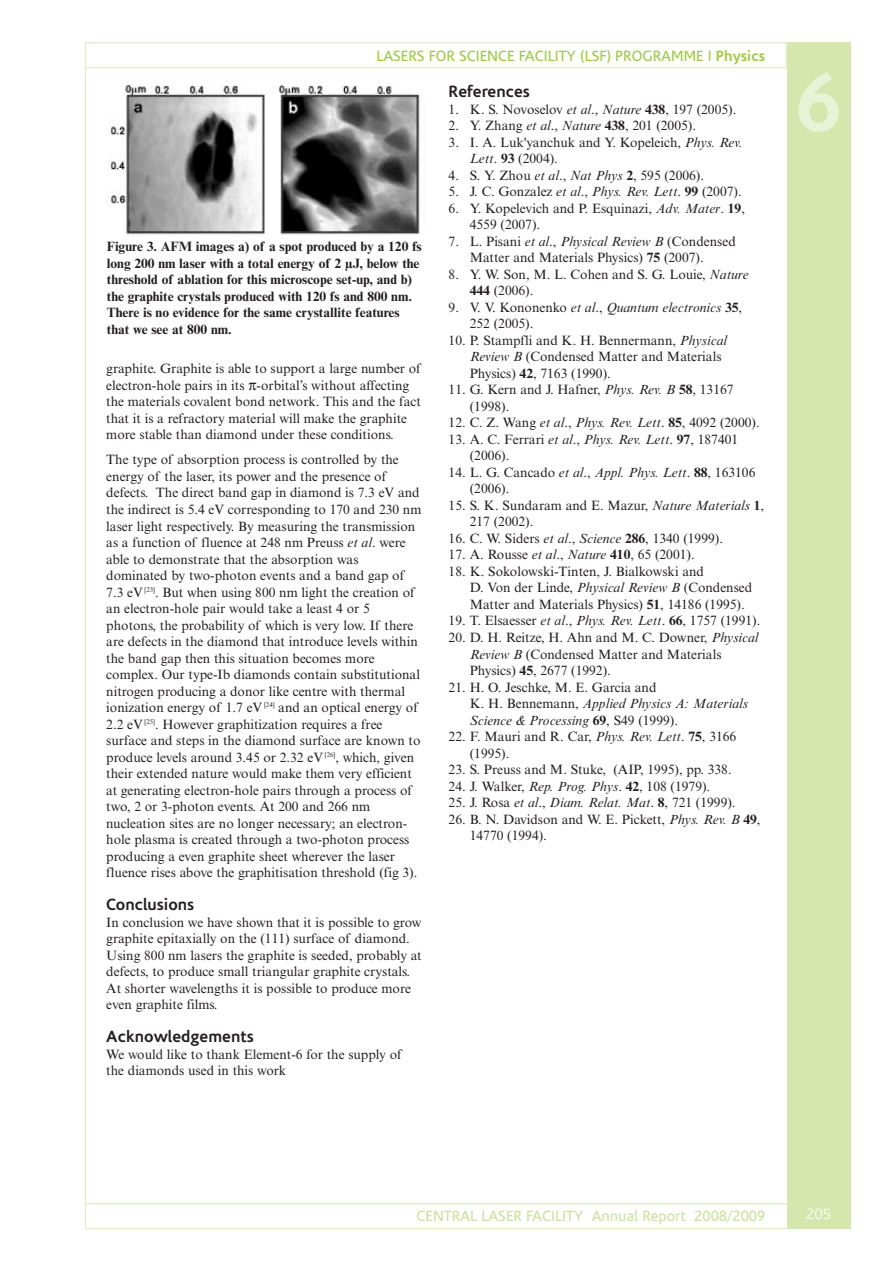
<style>
.page{position:relative;width:893px;height:1263px;background:#fff}
.page>*{position:absolute;margin:0;border:0;box-sizing:border-box;transform-origin:0 0}
.t1{font:700 84px "Corisande";color:#e8f2d4}
.t2{font:700 16.5px "Corisande";color:#231f20}
.t3{font:15px "Corisande";color:#9ecb3a}
.t4{font:15px "Corisande";color:#cce29a}
.t5{font:300 15px "Corisande";color:#fff}
.t6{font:13.5px/16.5px "Times NRMT";color:#231f20}
.t7{font:700 13.5px/16.5px "Times NRMT";color:#231f20}
.s1{font-weight:700}
.s2{font-style:italic}
</style>
<div class="page">
<div style="left:85px;top:1203px;width:765px;height:26px;border:1px solid #dfecc1"></div>
<div style="left:85px;top:43px;width:702px;height:25px;border:1px solid #dfecc1"></div>
<div style="left:787px;top:43px;width:63px;height:1186px;background:#d6e7ae"></div>
<img style="left:108px;top:85px;width:313px;height:150px">
<p class="t3" style="left:376px;top:50px;width:391px">LASERS FOR SCIENCE FACILITY (LSF) PROGRAMME I <span class="s1">Physics</span></p>
<p class="t7" style="left:107px;top:240px;width:316px">Figure 3. AFM images a) of a spot produced by a 120 fs long 200 nm laser with a total energy of 2 µJ, below the threshold of ablation for this microscope set-up, and b) the graphite crystals produced with 120 fs and 800 nm.<br>There is no evidence for the same crystallite features that we see at 800 nm.</p>
<p class="t6" style="left:106px;top:362px;width:316px">graphite. Graphite is able to support a large number of electron-hole pairs in its -orbital’s without affecting the materials covalent bond network. This and the fact that it is a refractory material will make the graphite more stable than diamond under these conditions.</p>
<p class="t6" style="left:106px;top:453px;width:317px">The type of absorption process is controlled by the energy of the laser, its power and the presence of defects. The direct band gap in diamond is 7.3 eV and the indirect is 5.4 eV corresponding to 170 and 230 nm laser light respectively. By measuring the transmission as a function of fluence at 248 nm Preuss <span class="s2">et al</span>. were able to demonstrate that the absorption was dominated by two-photon events and a band gap of 7.3 eV <sup>[23]</sup>. But when using 800 nm light the creation of an electron-hole pair would take a least 4 or 5 photons, the probability of which is very low. If there are defects in the diamond that introduce levels within the band gap then this situation becomes more complex. Our type-Ib diamonds contain substitutional nitrogen producing a donor like centre with thermal ionization energy of 1.7 eV <sup>[24]</sup> and an optical energy of 2.2 eV <sup>[25]</sup>. However graphitization requires a free surface and steps in the diamond surface are known to produce levels around 3.45 or 2.32 eV <sup>[26]</sup>, which, given their extended nature would make them very efficient at generating electron-hole pairs through a process of two, 2 or 3-photon events. At 200 and 266 nm nucleation sites are no longer necessary; an electron&shy;hole plasma is created through a two-photon process producing a even graphite sheet wherever the laser fluence rises above the graphitisation threshold (fig 3).</p>
<p class="t2" style="left:106px;top:898px;width:90px">Conclusions</p>
<p class="t6" style="left:106px;top:915px;width:317px">In conclusion we have shown that it is possible to grow graphite epitaxially on the (111) surface of diamond.<br>Using 800 nm lasers the graphite is seeded, probably at defects, to produce small triangular graphite crystals.<br>At shorter wavelengths it is possible to produce more even graphite films.</p>
<p class="t2" style="left:106px;top:1030px;width:149px">Acknowledgements</p>
<p class="t6" style="left:106px;top:1047px;width:297px">We would like to thank Element-6 for the supply of the diamonds used in this work</p>
<p class="t2" style="left:449px;top:85px;width:83px">References</p>
<p class="t6" style="left:449px;top:102px;width:289px">1. K. S. Novoselov <span class="s2">et al</span>., <span class="s2">Nature</span> <span class="s1">438</span>, 197 (2005).</p>
<p class="t6" style="left:449px;top:119px;width:249px">2. Y. Zhang <span class="s2">et al</span>., <span class="s2">Nature</span> <span class="s1">438</span>, 201 (2005).</p>
<p class="t6" style="left:470px;top:135px;width:275px;text-indent:-21px">3. I. A. Luk'yanchuk and Y. Kopeleich, <span class="s2">Phys. Rev.<br>Lett</span>. <span class="s1">93</span> (2004).</p>
<p class="t6" style="left:449px;top:168px;width:257px">4. S. Y. Zhou <span class="s2">et al</span>., <span class="s2">Nat Phys</span> <span class="s1">2</span>, 595 (2006).</p>
<p class="t6" style="left:449px;top:185px;width:295px">5. J. C. Gonzalez <span class="s2">et al</span>., <span class="s2">Phys. Rev. Lett</span>. <span class="s1">99</span> (2007).</p>
<p class="t6" style="left:470px;top:201px;width:277px;text-indent:-21px">6. Y. Kopelevich and P. Esquinazi, <span class="s2">Adv. Mater</span>. <span class="s1">19</span>,<br>4559 (2007).</p>
<p class="t6" style="left:470px;top:234px;width:267px;text-indent:-21px">7. L. Pisani <span class="s2">et al</span>., <span class="s2">Physical Review B</span> (Condensed<br>Matter and Materials Physics) <span class="s1">75</span> (2007).</p>
<p class="t6" style="left:470px;top:267px;width:280px;text-indent:-21px">8. Y. W. Son, M. L. Cohen and S. G. Louie, <span class="s2">Nature<br></span><span class="s1">444</span> (2006).</p>
<p class="t6" style="left:470px;top:300px;width:274px;text-indent:-21px">9. V. V. Kononenko <span class="s2">et al</span>., <span class="s2">Quantum electronics</span> <span class="s1">35</span>,<br>252 (2005).</p>
<p class="t6" style="left:470px;top:333px;width:259px;text-indent:-21px">10. P. Stampfli and K. H. Bennermann, <span class="s2">Physical<br>Review B</span> (Condensed Matter and Materials<br>Physics) <span class="s1">42</span>, 7163 (1990).</p>
<p class="t6" style="left:470px;top:383px;width:265px;text-indent:-21px">11. G. Kern and J. Hafner, <span class="s2">Phys. Rev. B</span> <span class="s1">58</span>, 13167 (1998).</p>
<p class="t6" style="left:449px;top:416px;width:313px">12. C. Z. Wang <span class="s2">et al</span>., <span class="s2">Phys. Rev. Lett</span>. <span class="s1">85</span>, 4092 (2000).</p>
<p class="t6" style="left:470px;top:432px;width:270px;text-indent:-21px">13. A. C. Ferrari <span class="s2">et al</span>., <span class="s2">Phys. Rev. Lett</span>. <span class="s1">97</span>, 187401 (2006).</p>
<p class="t6" style="left:470px;top:465px;width:287px;text-indent:-21px">14. L. G. Cancado <span class="s2">et al</span>., <span class="s2">Appl. Phys. Lett</span>. <span class="s1">88</span>, 163106 (2006).</p>
<p class="t6" style="left:470px;top:498px;width:296px;text-indent:-21px">15. S. K. Sundaram and E. Mazur, <span class="s2">Nature Materials</span> <span class="s1">1</span>,<br>217 (2002).</p>
<p class="t6" style="left:449px;top:531px;width:276px">16. C. W. Siders <span class="s2">et al</span>., <span class="s2">Science</span> <span class="s1">286</span>, 1340 (1999).</p>
<p class="t6" style="left:449px;top:548px;width:248px">17. A. Rousse <span class="s2">et al</span>., <span class="s2">Nature</span> <span class="s1">410</span>, 65 (2001).</p>
<p class="t6" style="left:470px;top:564px;width:284px;text-indent:-21px">18. K. Sokolowski-Tinten, J. Bialkowski and<br>D. Von der Linde, <span class="s2">Physical Review B</span> (Condensed<br>Matter and Materials Physics) <span class="s1">51</span>, 14186 (1995).</p>
<p class="t6" style="left:449px;top:614px;width:313px">19. T. Elsaesser <span class="s2">et al</span>., <span class="s2">Phys. Rev. Lett</span>. <span class="s1">66</span>, 1757 (1991).</p>
<p class="t6" style="left:470px;top:630px;width:290px;text-indent:-21px">20. D. H. Reitze, H. Ahn and M. C. Downer, <span class="s2">Physical<br>Review B</span> (Condensed Matter and Materials<br>Physics) <span class="s1">45</span>, 2677 (1992).</p>
<p class="t6" style="left:470px;top:680px;width:280px;text-indent:-21px">21. H. O. Jeschke, M. E. Garcia and<br>K. H. Bennemann, <span class="s2">Applied Physics A: Materials<br>Science &amp; Processing</span> <span class="s1">69</span>, S49 (1999).</p>
<p class="t6" style="left:470px;top:729px;width:268px;text-indent:-21px">22. F. Mauri and R. Car, <span class="s2">Phys. Rev. Lett</span>. <span class="s1">75</span>, 3166 (1995).</p>
<p class="t6" style="left:449px;top:762px;width:285px">23. S. Preuss and M. Stuke, (AIP, 1995), pp. 338.</p>
<p class="t6" style="left:449px;top:779px;width:263px">24. J. Walker, <span class="s2">Rep. Prog. Phys</span>. <span class="s1">42</span>, 108 (1979).</p>
<p class="t6" style="left:449px;top:795px;width:288px">25. J. Rosa <span class="s2">et al</span>., <span class="s2">Diam. Relat. Mat</span>. <span class="s1">8</span>, 721 (1999).</p>
<p class="t6" style="left:470px;top:812px;width:292px;text-indent:-21px">26. B. N. Davidson and W. E. Pickett, <span class="s2">Phys. Rev. B</span> <span class="s1">49</span>,<br>14770 (1994).</p>
<h1 class="t1" style="left:795px;top:69px;width:48px">6</h1>
<p class="t4" style="left:416px;top:1210px;width:350px">CENTRAL LASER FACILITY Annual Report 2008/2009</p>
<p class="t5" style="left:806px;top:1208px;width:26px">205</p>
</div>
